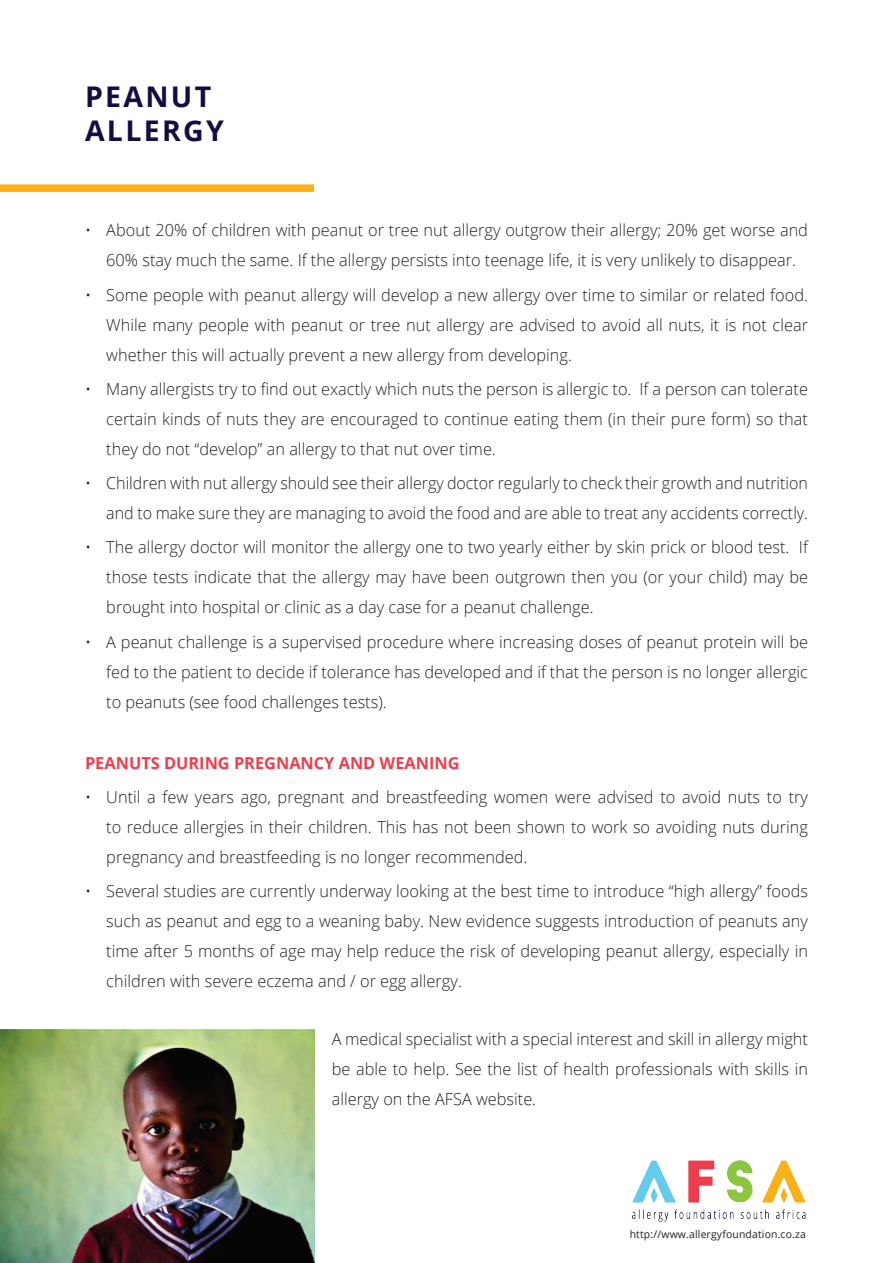
<style>
.page{position:relative;width:893px;height:1263px;background:#fff}
.page>*{position:absolute;margin:0;border:0;box-sizing:border-box;transform-origin:0 0}
.t1{font:700 28.5px/34.2px "Open Sans";letter-spacing:.08em;color:#120e43}
.t2{font:300 16.5px/30px "Open Sans";color:#231f20;text-align:justify}
.t3{font:700 16.5px "Open Sans";color:#ee3d4c}
.t4{font:10.5px "Open Sans";letter-spacing:.015em;color:#231f20}
</style>
<div class="page">
<div style="left:0;top:184px;width:314px;height:8px;background:#fbb017"></div>
<img style="left:632px;top:1160px;width:174px;height:62px">
<img style="left:0;top:1029px;width:314px;height:234px">
<h1 class="t1" style="left:85px;top:79px;width:140px">PEANUT<br>ALLERGY</h1>
<p class="t2" style="left:85px;top:215px;width:724px;text-align:center">• About 20% of children with peanut or tree nut allergy outgrow their allergy; 20% get worse and<br>60% stay much the same. If the allergy persists into teenage life, it is very unlikely to disappear.</p>
<p class="t2" style="left:106px;top:279px;width:703px;text-indent:-21px">• Some people with peanut allergy will develop a new allergy over time to similar or related food.<br>While many people with peanut or tree nut allergy are advised to avoid all nuts, it is not clear whether this will actually prevent a new allergy from developing.</p>
<p class="t2" style="left:106px;top:373px;width:703px;text-indent:-21px">• Many allergists try to find out exactly which nuts the person is allergic to. If a person can tolerate certain kinds of nuts they are encouraged to continue eating them (in their pure form) so that they do not “develop” an allergy to that nut over time.</p>
<p class="t2" style="left:85px;top:468px;width:724px;text-align:right">• Children with nut allergy should see their allergy doctor regularly to check their growth and nutrition and to make sure they are managing to avoid the food and are able to treat any accidents correctly.</p>
<p class="t2" style="left:106px;top:532px;width:703px;text-indent:-21px">• The allergy doctor will monitor the allergy one to two yearly either by skin prick or blood test. If those tests indicate that the allergy may have been outgrown then you (or your child) may be brought into hospital or clinic as a day case for a peanut challenge.</p>
<p class="t2" style="left:106px;top:626px;width:703px;text-indent:-21px">• A peanut challenge is a supervised procedure where increasing doses of peanut protein will be fed to the patient to decide if tolerance has developed and if that the person is no longer allergic to peanuts (see food challenges tests).</p>
<p class="t3" style="left:85px;top:751px;width:376px">PEANUTS DURING PREGNANCY AND WEANING</p>
<p class="t2" style="left:106px;top:781px;width:703px;text-indent:-21px">• Until a few years ago, pregnant and breastfeeding women were advised to avoid nuts to try to reduce allergies in their children. This has not been shown to work so avoiding nuts during pregnancy and breastfeeding is no longer recommended.</p>
<p class="t2" style="left:106px;top:876px;width:703px;text-indent:-21px">• Several studies are currently underway looking at the best time to introduce “high allergy” foods such as peanut and egg to a weaning baby. New evidence suggests introduction of peanuts any time after 5 months of age may help reduce the risk of developing peanut allergy, especially in children with severe eczema and / or egg allergy.</p>
<p class="t2" style="left:332px;top:1024px;width:478px">A medical specialist with a special interest and skill in allergy might be able to help. See the list of health professionals with skills in allergy on the AFSA website.</p>
<p class="t4" style="left:630px;top:1227px;width:178px">http://www.allergyfoundation.co.za</p>
</div>
